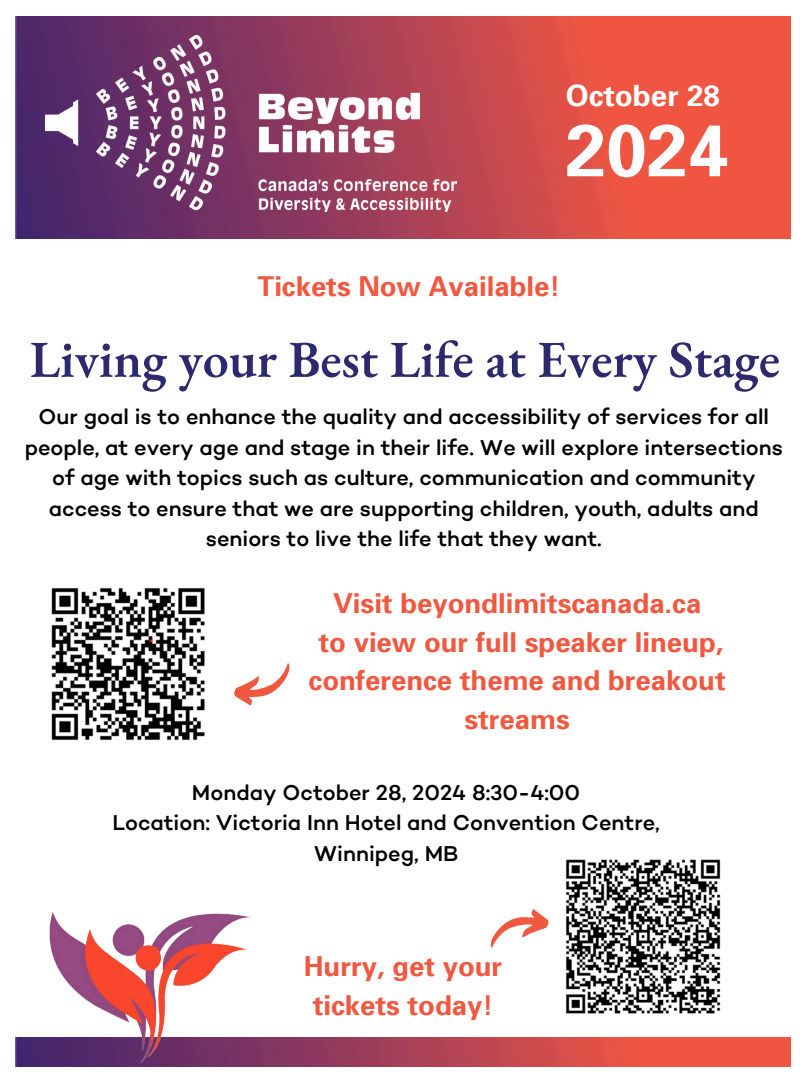
<style>
.page{position:relative;width:810px;height:1080px;background:#fff}
.page>*{position:absolute;margin:0;border:0;box-sizing:border-box;transform-origin:0 0}
.t1{font:700 73.19px "Univers 65";color:#fff}
.t2{font:600 51.88px "EB Garamond";color:#2c296e}
.t3{font:700 29.5px "Univers 65";color:#fff}
.t4{font:700 27.5px/38.4px "Univers 65";color:#f05840;text-align:center}
.t5{font:500 21.88px/30.5px "Campton";color:#000;text-align:center}
</style>
<div class="page">
<img style="left:16px;top:17px;width:775px;height:222px">
<img style="left:46px;top:36px;width:410px;height:176px">
<img style="left:285px;top:1038px;width:506px;height:28px">
<img style="left:16px;top:912px;width:269px;height:155px">
<svg style="left:490px;top:909px;width:59px;height:39px"></svg>
<img style="left:51px;top:587px;width:154px;height:154px">
<svg style="left:234px;top:663px;width:56px;height:43px"></svg>
<img style="left:565px;top:859px;width:156px;height:155px">
<p class="t3" style="left:566px;top:76px;width:155px">October 28</p>
<p class="t1" style="left:566px;top:103px;width:164px">2024</p>
<h3 class="t4" style="left:258px;top:266px;width:304px">Tickets Now Available!</h3>
<p class="t2" style="left:30px;top:325px;width:752px">Living your Best Life at Every Stage</p>
<p class="t5" style="left:25px;top:402px;width:760px">Our goal is to enhance the quality and accessibility of services for all people, at every age and stage in their life. We will explore intersections of age with topics such as culture, communication and community access to ensure that we are supporting children, youth, adults and seniors to live the life that they want.</p>
<h2 class="t4" style="left:309px;top:584px;width:419px">Visit beyondlimitscanada.ca<br>to view our full speaker lineup, conference theme and breakout streams</h2>
<p class="t5" style="left:192px;top:777px;width:390px">Monday October 28, 2024 8:30-4:00</p>
<p class="t5" style="left:112px;top:807px;width:549px">Location: Victoria Inn Hotel and Convention Centre,<br>Winnipeg, MB</p>
<p class="t4" style="left:304px;top:946px;width:200px">Hurry, get your tickets today!</p>
</div>
